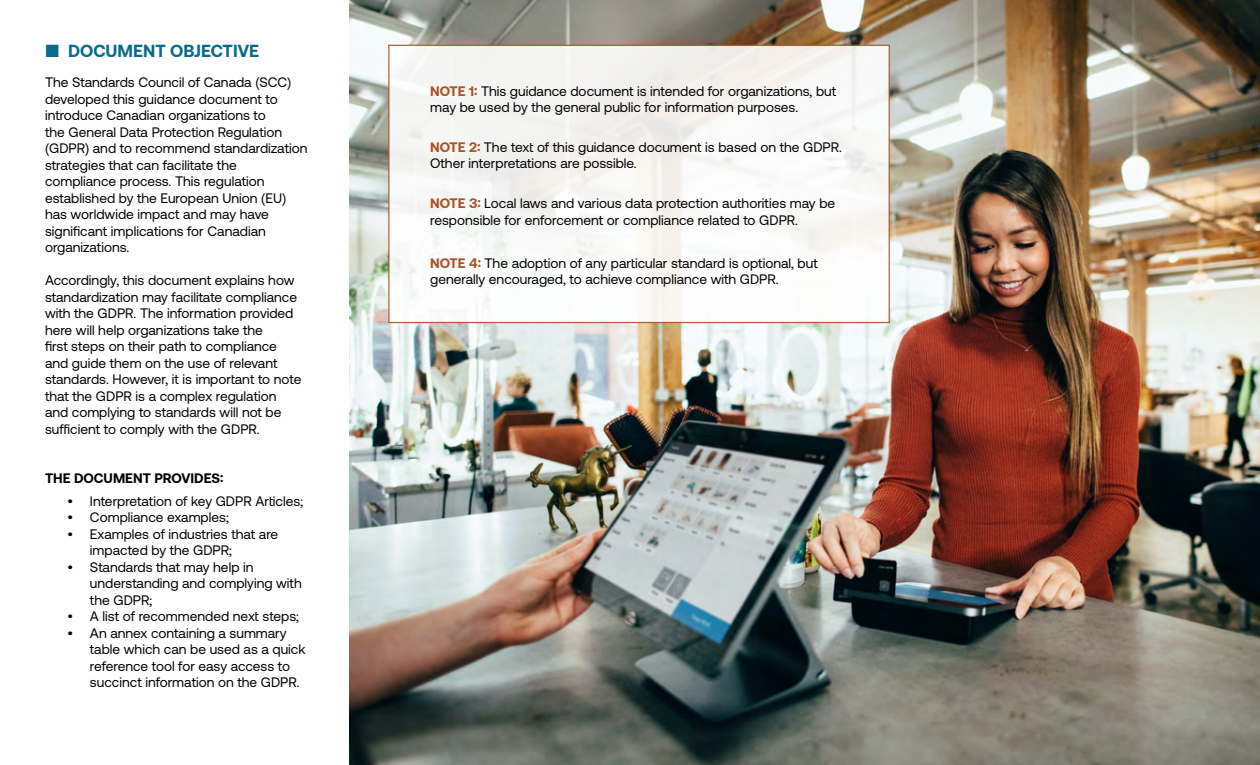
<style>
.page{position:relative;width:1260px;height:765px;background:#fff}
.page>*{position:absolute;margin:0;border:0;box-sizing:border-box;transform-origin:0 0}
.t1{font:700 17.5px "Aeonik";color:#096a8d}
.t2{font:13.75px/16.5px "Aeonik";color:#000}
.t3{font:700 13.75px "Aeonik";color:#000}
.s1{font-weight:700;color:#a95125}
</style>
<div class="page">
<img style="left:349px;top:0;width:911px;height:765px">
<div style="left:388px;top:45px;width:502px;height:278px;background:linear-gradient(to right,#f5f6f5,#f9f8f6);border:1px solid #a95125"></div>
<p class="t1" style="left:45px;top:41px;width:216px">■ DOCUMENT OBJECTIVE</p>
<p class="t2" style="left:45px;top:74px;width:264px">The Standards Council of Canada (SCC) developed this guidance document to introduce Canadian organizations to<br>the General Data Protection Regulation (GDPR) and to recommend standardization strategies that can facilitate the compliance process. This regulation established by the European Union (EU) has worldwide impact and may have significant implications for Canadian organizations.</p>
<p class="t2" style="left:45px;top:272px;width:258px">Accordingly, this document explains how standardization may facilitate compliance with the GDPR. The information provided here will help organizations take the<br>first steps on their path to compliance and guide them on the use of relevant standards. However, it is important to note that the GDPR is a complex regulation and complying to standards will not be sufficient to comply with the GDPR.</p>
<p class="t3" style="left:45px;top:471px;width:180px">THE DOCUMENT PROVIDES:</p>
<p class="t2" style="left:67px;top:493px;width:237px">• Interpretation of key GDPR Articles;</p>
<p class="t2" style="left:67px;top:509px;width:163px">• Compliance examples;</p>
<p class="t2" style="left:90px;top:526px;width:190px;text-indent:-22px">• Examples of industries that are impacted by the GDPR;</p>
<p class="t2" style="left:90px;top:559px;width:213px;text-indent:-22px">• Standards that may help in understanding and complying with the GDPR;</p>
<p class="t2" style="left:67px;top:608px;width:233px">• A list of recommended next steps;</p>
<p class="t2" style="left:90px;top:625px;width:217px;text-indent:-22px">• An annex containing a summary table which can be used as a quick reference tool for easy access to succinct information on the GDPR.</p>
<p class="t2" style="left:430px;top:83px;width:407px"><span class="s1">NOTE 1:</span> This guidance document is intended for organizations, but may be used by the general public for information purposes.</p>
<p class="t2" style="left:430px;top:139px;width:413px"><span class="s1">NOTE 2:</span> The text of this guidance document is based on the GDPR.<br>Other interpretations are possible.</p>
<p class="t2" style="left:430px;top:195px;width:407px"><span class="s1">NOTE 3:</span> Local laws and various data protection authorities may be responsible for enforcement or compliance related to GDPR.</p>
<p class="t2" style="left:430px;top:255px;width:389px"><span class="s1">NOTE 4:</span> The adoption of any particular standard is optional, but generally encouraged, to achieve compliance with GDPR.</p>
</div>
